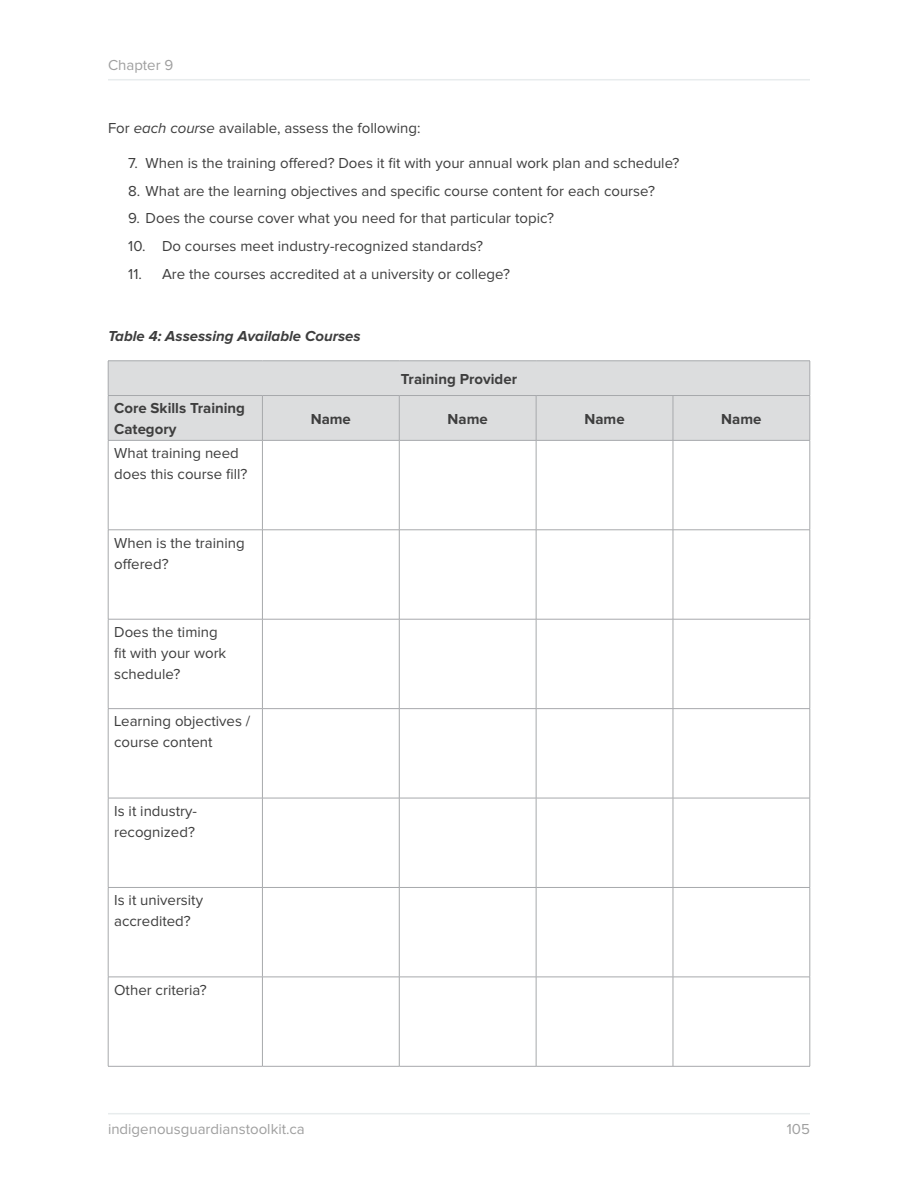
<style>
.page{position:relative;width:918px;height:1188px;background:#fff}
.page>*{position:absolute;margin:0;border:0;box-sizing:border-box;transform-origin:0 0}
.t1{font:15px/21px "Proxima Nova";color:#3e3e3e}
.t2{font:700 15px/21px "Proxima Nova";color:#3e3e3e}
.t3{font:15px "Proxima Nova";color:#9f9f9f}
.t4{font:italic 700 15px "Proxima Nova";color:#3e3e3e}
.s1{font-style:italic}
</style>
<div class="page">
<hr style="left:108px;top:79px;width:702px;height:1px;background:#e8eced">
<hr style="left:108px;top:1113px;width:702px;height:1px;background:#e8eced">
<div style="left:109px;top:362px;width:701px;height:78px;background:#dcddde"></div>
<hr style="left:108px;top:361px;width:154px;height:1px;background:#a7a9ac">
<hr style="left:108px;top:361px;width:1px;height:34px;background:#a7a9ac">
<hr style="left:262px;top:361px;width:137px;height:1px;background:#a7a9ac">
<hr style="left:399px;top:361px;width:137px;height:1px;background:#a7a9ac">
<hr style="left:536px;top:361px;width:137px;height:1px;background:#a7a9ac">
<hr style="left:673px;top:361px;width:137px;height:1px;background:#a7a9ac">
<hr style="left:810px;top:361px;width:1px;height:34px;background:#a7a9ac">
<hr style="left:108px;top:395px;width:154px;height:1px;background:#a7a9ac">
<hr style="left:108px;top:396px;width:1px;height:44px;background:#a7a9ac">
<hr style="left:262px;top:395px;width:137px;height:1px;background:#a7a9ac">
<hr style="left:262px;top:396px;width:1px;height:44px;background:#a7a9ac">
<hr style="left:399px;top:395px;width:137px;height:1px;background:#a7a9ac">
<hr style="left:399px;top:396px;width:1px;height:44px;background:#a7a9ac">
<hr style="left:536px;top:395px;width:137px;height:1px;background:#a7a9ac">
<hr style="left:536px;top:396px;width:1px;height:44px;background:#a7a9ac">
<hr style="left:673px;top:395px;width:137px;height:1px;background:#a7a9ac">
<hr style="left:673px;top:396px;width:1px;height:44px;background:#a7a9ac">
<hr style="left:810px;top:396px;width:1px;height:44px;background:#a7a9ac">
<hr style="left:108px;top:440px;width:154px;height:1px;background:#a7a9ac">
<hr style="left:108px;top:441px;width:1px;height:89px;background:#a7a9ac">
<hr style="left:262px;top:440px;width:137px;height:1px;background:#a7a9ac">
<hr style="left:262px;top:441px;width:1px;height:89px;background:#a7a9ac">
<hr style="left:399px;top:440px;width:137px;height:1px;background:#a7a9ac">
<hr style="left:399px;top:441px;width:1px;height:89px;background:#a7a9ac">
<hr style="left:536px;top:440px;width:137px;height:1px;background:#a7a9ac">
<hr style="left:536px;top:441px;width:1px;height:89px;background:#a7a9ac">
<hr style="left:673px;top:440px;width:137px;height:1px;background:#a7a9ac">
<hr style="left:673px;top:441px;width:1px;height:89px;background:#a7a9ac">
<hr style="left:810px;top:441px;width:1px;height:89px;background:#a7a9ac">
<hr style="left:108px;top:530px;width:154px;height:1px;background:#a7a9ac">
<hr style="left:108px;top:530px;width:1px;height:89px;background:#a7a9ac">
<hr style="left:262px;top:530px;width:137px;height:1px;background:#a7a9ac">
<hr style="left:262px;top:530px;width:1px;height:89px;background:#a7a9ac">
<hr style="left:399px;top:530px;width:137px;height:1px;background:#a7a9ac">
<hr style="left:399px;top:530px;width:1px;height:89px;background:#a7a9ac">
<hr style="left:536px;top:530px;width:137px;height:1px;background:#a7a9ac">
<hr style="left:536px;top:530px;width:1px;height:89px;background:#a7a9ac">
<hr style="left:673px;top:530px;width:137px;height:1px;background:#a7a9ac">
<hr style="left:673px;top:530px;width:1px;height:89px;background:#a7a9ac">
<hr style="left:810px;top:530px;width:1px;height:89px;background:#a7a9ac">
<hr style="left:108px;top:619px;width:154px;height:1px;background:#a7a9ac">
<hr style="left:108px;top:619px;width:1px;height:89px;background:#a7a9ac">
<hr style="left:262px;top:619px;width:137px;height:1px;background:#a7a9ac">
<hr style="left:262px;top:619px;width:1px;height:89px;background:#a7a9ac">
<hr style="left:399px;top:619px;width:137px;height:1px;background:#a7a9ac">
<hr style="left:399px;top:619px;width:1px;height:89px;background:#a7a9ac">
<hr style="left:536px;top:619px;width:137px;height:1px;background:#a7a9ac">
<hr style="left:536px;top:619px;width:1px;height:89px;background:#a7a9ac">
<hr style="left:673px;top:619px;width:137px;height:1px;background:#a7a9ac">
<hr style="left:673px;top:619px;width:1px;height:89px;background:#a7a9ac">
<hr style="left:810px;top:619px;width:1px;height:89px;background:#a7a9ac">
<hr style="left:108px;top:708px;width:154px;height:1px;background:#a7a9ac">
<hr style="left:108px;top:709px;width:1px;height:89px;background:#a7a9ac">
<hr style="left:262px;top:708px;width:137px;height:1px;background:#a7a9ac">
<hr style="left:262px;top:709px;width:1px;height:89px;background:#a7a9ac">
<hr style="left:399px;top:708px;width:137px;height:1px;background:#a7a9ac">
<hr style="left:399px;top:709px;width:1px;height:89px;background:#a7a9ac">
<hr style="left:536px;top:708px;width:137px;height:1px;background:#a7a9ac">
<hr style="left:536px;top:709px;width:1px;height:89px;background:#a7a9ac">
<hr style="left:673px;top:708px;width:137px;height:1px;background:#a7a9ac">
<hr style="left:673px;top:709px;width:1px;height:89px;background:#a7a9ac">
<hr style="left:810px;top:709px;width:1px;height:89px;background:#a7a9ac">
<hr style="left:108px;top:798px;width:154px;height:1px;background:#a7a9ac">
<hr style="left:108px;top:798px;width:1px;height:89px;background:#a7a9ac">
<hr style="left:262px;top:798px;width:137px;height:1px;background:#a7a9ac">
<hr style="left:262px;top:798px;width:1px;height:89px;background:#a7a9ac">
<hr style="left:399px;top:798px;width:137px;height:1px;background:#a7a9ac">
<hr style="left:399px;top:798px;width:1px;height:89px;background:#a7a9ac">
<hr style="left:536px;top:798px;width:137px;height:1px;background:#a7a9ac">
<hr style="left:536px;top:798px;width:1px;height:89px;background:#a7a9ac">
<hr style="left:673px;top:798px;width:137px;height:1px;background:#a7a9ac">
<hr style="left:673px;top:798px;width:1px;height:89px;background:#a7a9ac">
<hr style="left:810px;top:798px;width:1px;height:89px;background:#a7a9ac">
<hr style="left:108px;top:887px;width:154px;height:1px;background:#a7a9ac">
<hr style="left:108px;top:888px;width:1px;height:89px;background:#a7a9ac">
<hr style="left:262px;top:887px;width:137px;height:1px;background:#a7a9ac">
<hr style="left:262px;top:888px;width:1px;height:89px;background:#a7a9ac">
<hr style="left:399px;top:887px;width:137px;height:1px;background:#a7a9ac">
<hr style="left:399px;top:888px;width:1px;height:89px;background:#a7a9ac">
<hr style="left:536px;top:887px;width:137px;height:1px;background:#a7a9ac">
<hr style="left:536px;top:888px;width:1px;height:89px;background:#a7a9ac">
<hr style="left:673px;top:887px;width:137px;height:1px;background:#a7a9ac">
<hr style="left:673px;top:888px;width:1px;height:89px;background:#a7a9ac">
<hr style="left:810px;top:888px;width:1px;height:89px;background:#a7a9ac">
<hr style="left:108px;top:977px;width:154px;height:1px;background:#a7a9ac">
<hr style="left:108px;top:977px;width:1px;height:89px;background:#a7a9ac">
<hr style="left:262px;top:977px;width:137px;height:1px;background:#a7a9ac">
<hr style="left:262px;top:977px;width:1px;height:89px;background:#a7a9ac">
<hr style="left:399px;top:977px;width:137px;height:1px;background:#a7a9ac">
<hr style="left:399px;top:977px;width:1px;height:89px;background:#a7a9ac">
<hr style="left:536px;top:977px;width:137px;height:1px;background:#a7a9ac">
<hr style="left:536px;top:977px;width:1px;height:89px;background:#a7a9ac">
<hr style="left:673px;top:977px;width:137px;height:1px;background:#a7a9ac">
<hr style="left:673px;top:977px;width:1px;height:89px;background:#a7a9ac">
<hr style="left:810px;top:977px;width:1px;height:89px;background:#a7a9ac">
<hr style="left:108px;top:1066px;width:154px;height:1px;background:#a7a9ac">
<hr style="left:262px;top:1066px;width:137px;height:1px;background:#a7a9ac">
<hr style="left:399px;top:1066px;width:137px;height:1px;background:#a7a9ac">
<hr style="left:536px;top:1066px;width:137px;height:1px;background:#a7a9ac">
<hr style="left:673px;top:1066px;width:137px;height:1px;background:#a7a9ac">
<p class="t3" style="left:108px;top:58px;width:67px">Chapter 9</p>
<p class="t1" style="left:108px;top:118px;width:314px">For <span class="s1">each course</span> available, assess the following:</p>
<p class="t1" style="left:128px;top:153px;width:553px">7. When is the training offered? Does it fit with your annual work plan and schedule?</p>
<p class="t1" style="left:128px;top:181px;width:528px">8. What are the learning objectives and specific course content for each course?</p>
<p class="t1" style="left:128px;top:208px;width:427px">9. Does the course cover what you need for that particular topic?</p>
<p class="t1" style="left:128px;top:236px;width:356px">10. Do courses meet industry-recognized standards?</p>
<p class="t1" style="left:128px;top:264px;width:383px">11. Are the courses accredited at a university or college?</p>
<p class="t4" style="left:108px;top:329px;width:254px">Table 4: Assessing Available Courses</p>
<p class="t2" style="left:401px;top:369px;width:118px">Training Provider</p>
<p class="t2" style="left:114px;top:399px;width:132px">Core Skills Training<br>Category</p>
<p class="t2" style="left:311px;top:409px;width:42px">Name</p>
<p class="t2" style="left:448px;top:409px;width:42px">Name</p>
<p class="t2" style="left:584px;top:409px;width:42px">Name</p>
<p class="t2" style="left:721px;top:409px;width:42px">Name</p>
<p class="t1" style="left:114px;top:443px;width:135px">What training need does this course fill?</p>
<p class="t1" style="left:114px;top:533px;width:132px">When is the training offered?</p>
<p class="t1" style="left:114px;top:622px;width:114px">Does the timing fit with your work schedule?</p>
<p class="t1" style="left:114px;top:712px;width:138px">Learning objectives / course content</p>
<p class="t1" style="left:114px;top:801px;width:84px">Is it industry&shy;recognized?</p>
<p class="t1" style="left:114px;top:890px;width:90px">Is it university accredited?</p>
<p class="t1" style="left:114px;top:980px;width:94px">Other criteria?</p>
<p class="t3" style="left:108px;top:1123px;width:198px">indigenousguardianstoolkit.ca</p>
<p class="t3" style="left:787px;top:1123px;width:25px">105</p>
</div>
